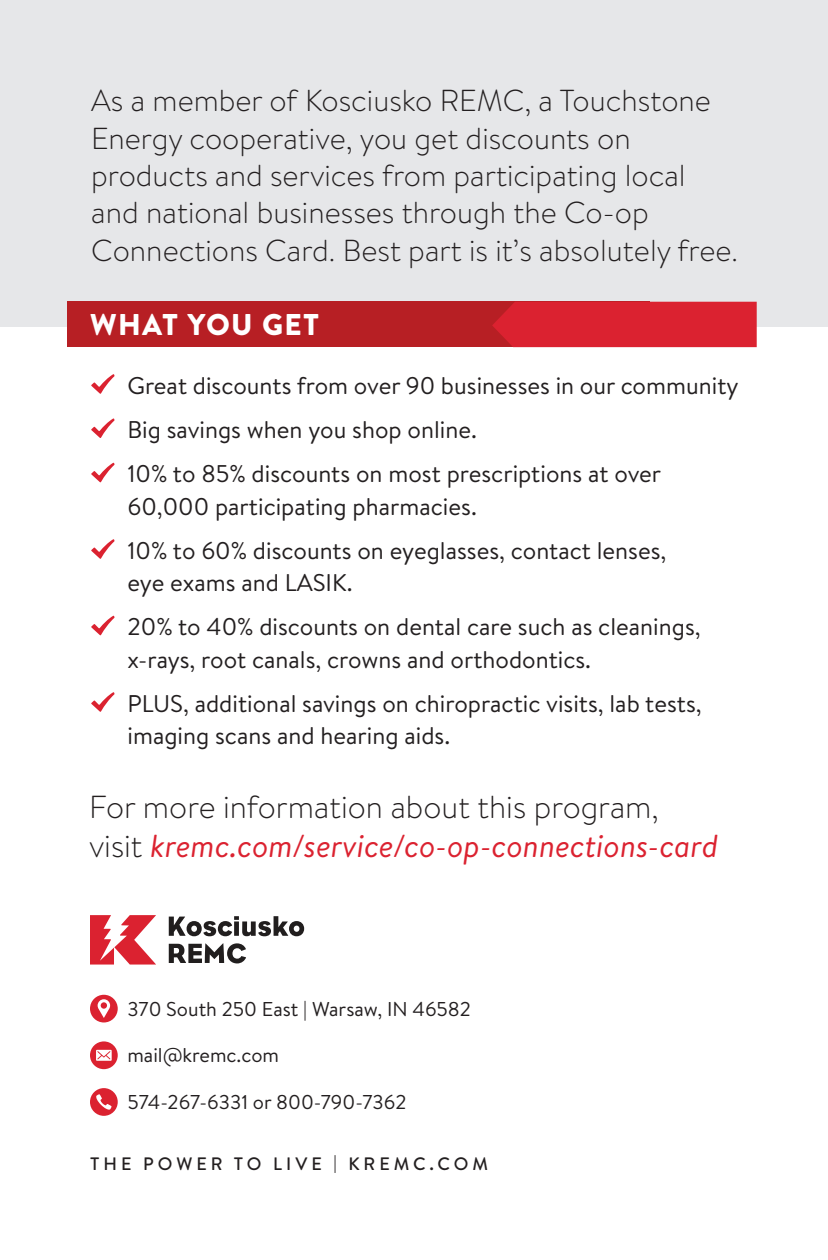
<style>
.page{position:relative;width:828px;height:1260px;background:#fff}
.page>*{position:absolute;margin:0;border:0;box-sizing:border-box;transform-origin:0 0}
.t1{font:300 31.8px/38.6px "Brandon Text";color:#231f20}
.t2{font:300 30.4px/37.4px "Brandon Text";color:#231f20}
.t3{font:900 30px "Brandon Text";letter-spacing:.045em;color:#fff}
.t4{font:24.2px/32.2px "Brandon Text";color:#231f20}
.t5{font:20px "Brandon Text";color:#231f20}
.t6{font:500 18px "Brandon Text";letter-spacing:.22em;color:#231f20}
.s1{font-weight:400;font-style:italic;color:#db2230}
</style>
<div class="page">
<div style="left:0;top:0;width:828px;height:326px;background:#e6e7e9"></div>
<svg style="left:90px;top:915px;width:66px;height:50px"></svg>
<svg style="left:169px;top:916px;width:135px;height:20px"></svg>
<svg style="left:169px;top:943px;width:77px;height:20px"></svg>
<div style="left:90px;top:995px;width:28px;height:27px;background:#db2230;border-radius:50%"></div>
<div style="left:90px;top:1041px;width:28px;height:28px;background:#db2230;border-radius:50%"></div>
<div style="left:90px;top:1088px;width:28px;height:28px;background:#db2230;border-radius:50%"></div>
<svg style="left:96px;top:1050px;width:16px;height:11px"></svg>
<svg style="left:96px;top:1094px;width:16px;height:16px"></svg>
<svg style="left:98px;top:999px;width:12px;height:19px"></svg>
<div style="left:67px;top:302px;width:582px;height:45px;background:#b71f24"></div>
<div style="left:492px;top:302px;width:265px;height:45px;background:#db2230"></div>
<svg style="left:91px;top:374px;width:24px;height:20px"></svg>
<svg style="left:91px;top:418px;width:24px;height:20px"></svg>
<svg style="left:91px;top:463px;width:24px;height:19px"></svg>
<svg style="left:91px;top:539px;width:24px;height:20px"></svg>
<svg style="left:91px;top:616px;width:24px;height:19px"></svg>
<svg style="left:91px;top:692px;width:24px;height:20px"></svg>
<p class="t2" style="left:91px;top:81px;width:648px">As a member of Kosciusko REMC, a Touchstone Energy cooperative, you get discounts on products and services from participating local and national businesses through the Co-op Connections Card. Best part is it’s absolutely free.</p>
<p class="t3" style="left:90px;top:303px;width:231px">WHAT YOU GET</p>
<p class="t4" style="left:127px;top:368px;width:613px">Great discounts from over 90 businesses in our community</p>
<p class="t4" style="left:127px;top:413px;width:351px">Big savings when you shop online.</p>
<p class="t4" style="left:127px;top:457px;width:535px">10% to 85% discounts on most prescriptions at over<br>60,000 participating pharmacies.</p>
<p class="t4" style="left:127px;top:534px;width:540px">10% to 60% discounts on eyeglasses, contact lenses, eye exams and LASIK.</p>
<p class="t4" style="left:127px;top:610px;width:575px">20% to 40% discounts on dental care such as cleanings, x-rays, root canals, crowns and orthodontics.</p>
<p class="t4" style="left:127px;top:686px;width:576px">PLUS, additional savings on chiropractic visits, lab tests, imaging scans and hearing aids.</p>
<p class="t1" style="left:89px;top:787px;width:631px">For more information about this program, visit <span class="s1">kremc.com/service/co-op-connections-card</span></p>
<p class="t5" style="left:127px;top:995px;width:345px">370 South 250 East | Warsaw, IN 46582</p>
<p class="t5" style="left:127px;top:1042px;width:153px">mail@kremc.com</p>
<p class="t5" style="left:127px;top:1088px;width:281px">574-267-6331 or 800-790-7362</p>
<p class="t6" style="left:90px;top:1151px;width:399px">THE POWER TO LIVE | KREMC.COM</p>
</div>
